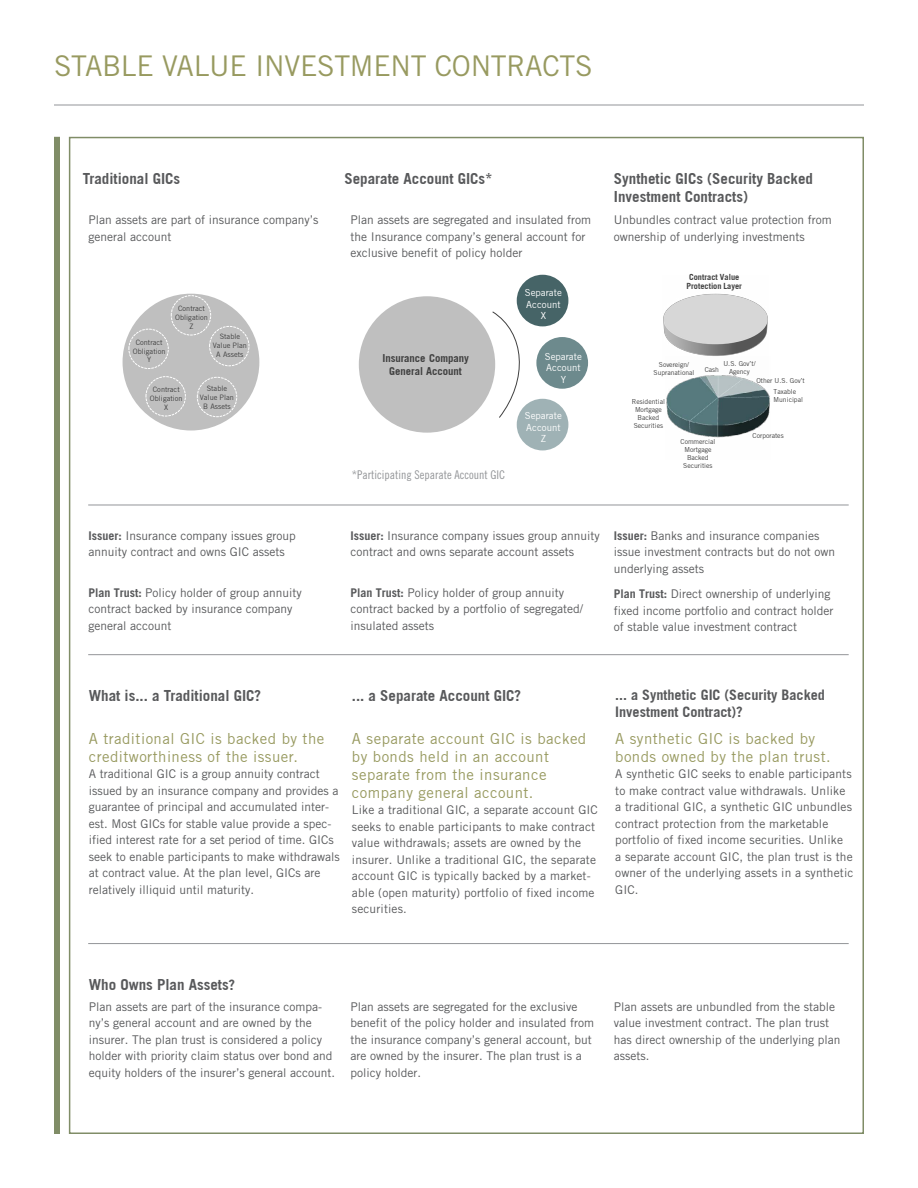
<style>
.page{position:relative;width:918px;height:1188px;background:#fff}
.page>*{position:absolute;margin:0;border:0;box-sizing:border-box;transform-origin:0 0}
.t1{font:28.5px "Trade Gothic LT Std";letter-spacing:-.01em;color:#989a60}
.t2{font:15px/18px "Trade Gothic";letter-spacing:.03em;color:#989a60}
.t3{font:700 15px/18px "Trade Gothic";color:#58595b}
.t4{font:700 14.25px/17.1px "Trade Gothic";color:#58595b}
.t5{font:12px/16.5px "Trade Gothic LT Std";color:#58595b}
.t6{font:12px "Trade Gothic LT Std Cn 18";color:#939598}
.t7{font:700 10.8px/12.9px "Trade Gothic";letter-spacing:-.005em;color:#404040;text-align:center}
.t8{font:9.6px/11.6px "Trade Gothic";color:#fff;text-align:center}
.t9{font:700 8.25px/9.9px "Trade Gothic";color:#404040;text-align:center}
.t10{font:7.35px/8.7px "Trade Gothic";letter-spacing:.005em;color:#404040;text-align:center}
.t11{font:6.75px/8.1px "Trade Gothic";color:#404040;text-align:center}
.s1{font-weight:700}
.s2{font-size:14.25px}
</style>
<div class="page">
<img style="left:666px;top:379px;width:104px;height:59px">
<img style="left:663px;top:293px;width:105px;height:86px">
<div style="left:54px;top:137px;width:6px;height:997px;background:#808d67"></div>
<hr style="left:54px;top:105px;width:810px;height:1px;background:#939598">
<div style="left:123px;top:294px;width:136px;height:136px;background:#bfbfbf;border-radius:50%"></div>
<div style="left:171px;top:295px;width:40px;height:40px;border:1px dashed #fff;border-radius:50%"></div>
<div style="left:128px;top:329px;width:41px;height:40px;border:1px dashed #fff;border-radius:50%"></div>
<div style="left:146px;top:376px;width:40px;height:40px;border:1px dashed #fff;border-radius:50%"></div>
<div style="left:197px;top:377px;width:40px;height:40px;border:1px dashed #fff;border-radius:50%"></div>
<div style="left:209px;top:326px;width:40px;height:40px;border:1px dashed #fff;border-radius:50%"></div>
<div style="left:359px;top:296px;width:136px;height:137px;background:#bfbfbf;border-radius:50%"></div>
<div style="left:517px;top:275px;width:51px;height:51px;background:#466467;border-radius:50%"></div>
<div style="left:536px;top:337px;width:52px;height:52px;background:#6d8a8d;border-radius:50%"></div>
<div style="left:517px;top:399px;width:51px;height:51px;background:#9fb2b5;border-radius:50%"></div>
<svg style="left:491px;top:311px;width:37px;height:108px"></svg>
<hr style="left:88px;top:943px;width:761px;height:1px;background:#939598">
<hr style="left:88px;top:654px;width:761px;height:1px;background:#939598">
<hr style="left:88px;top:505px;width:761px;height:1px;background:#939598">
<h1 class="t1" style="left:54px;top:49px;width:282px">Stable Value Investm</h1>
<h1 class="t1" style="left:373px;top:49px;width:170px">ent Contracts</h1>
<p class="t3" style="left:83px;top:169px;width:99px">Traditional GICs</p>
<p class="t3" style="left:344px;top:169px;width:150px">Separate Account GICs*</p>
<p class="t3" style="left:614px;top:169px;width:201px">Synthetic GICs (Security Backed<br>Investment Contracts)</p>
<p class="t5" style="left:89px;top:212px;width:231px">Plan assets are part of insurance company’s general account</p>
<p class="t5" style="left:350px;top:212px;width:242px">Plan assets are segregated and insulated from the Insurance company’s general account for exclusive benefit of policy holder</p>
<p class="t5" style="left:614px;top:212px;width:219px">U nbundles contract value protection from ownership of underlying investments</p>
<p class="t10" style="left:175px;top:304px;width:34px">Contract<br>Obligation<br>Z</p>
<p class="t10" style="left:213px;top:332px;width:36px">Stable<br>Value Plan<br>A Assets</p>
<p class="t10" style="left:133px;top:338px;width:34px">Contract<br>Obligation<br>Y</p>
<p class="t10" style="left:150px;top:385px;width:34px">Contract<br>Obligation<br>X</p>
<p class="t10" style="left:200px;top:384px;width:36px">Stable<br>Value Plan<br>B Assets</p>
<p class="t5" style="left:89px;top:527px;width:209px"><span class="s1">Issuer:</span> Insurance company issues group annuity contract and owns GIC assets</p>
<p class="t5" style="left:89px;top:584px;width:215px"><span class="s1">Plan Trust:</span> Policy holder of group annuity contract backed by insurance company general account</p>
<p class="t7" style="left:382px;top:352px;width:88px">Insurance Company<br>General Account</p>
<p class="t6" style="left:352px;top:468px;width:155px">*Participating Separate Account GIC</p>
<p class="t8" style="left:525px;top:287px;width:38px">Separate<br>Account<br>X</p>
<p class="t8" style="left:545px;top:350px;width:38px">Separate<br>Account<br>Y</p>
<p class="t8" style="left:525px;top:410px;width:38px">Separate<br>Account<br>Z</p>
<p class="t9" style="left:687px;top:271px;width:57px">Contract Value<br>Protection Layer</p>
<p class="t11" style="left:723px;top:360px;width:34px">U .S. Gov’t/<br>Agency</p>
<p class="t11" style="left:654px;top:360px;width:42px">Sovereign/<br>Supranational</p>
<p class="t11" style="left:632px;top:398px;width:35px">Residential<br>Mortgage<br>Backed<br>Securities</p>
<p class="t11" style="left:681px;top:438px;width:36px">Commercial<br>Mortgage<br>Backed<br>Securities</p>
<p class="t11" style="left:705px;top:365px;width:16px">Cash</p>
<p class="t11" style="left:756px;top:376px;width:50px">Other U .S. Gov’t</p>
<p class="t11" style="left:774px;top:387px;width:31px;text-align:left">Taxable<br>Municipal</p>
<p class="t11" style="left:753px;top:431px;width:33px">Corporates</p>
<p class="t5" style="left:350px;top:527px;width:251px"><span class="s1">Issuer:</span> Insurance company issues group annuity contract and owns separate account assets</p>
<p class="t5" style="left:350px;top:584px;width:234px"><span class="s1">Plan Trust:</span> Policy holder of group annuity contract backed by a portfolio of segregated/ insulated assets</p>
<p class="t5" style="left:614px;top:527px;width:223px"><span class="s1">Issuer:</span> Banks and insurance companies issue investment contracts but do not own underlying assets</p>
<p class="t5" style="left:614px;top:586px;width:221px"><span class="s1">Plan Trust:</span> Direct ownership of underlying fixed income portfolio and contract holder of stable value investment contract</p>
<p class="t3" style="left:89px;top:686px;width:174px">What is... a Traditional GIC?</p>
<p class="t3" style="left:352px;top:686px;width:171px">... a Separate Account GIC?</p>
<p class="t4" style="left:615px;top:686px;width:211px">... a Synthetic GIC (Security Backed<br>Investment Contract)?</p>
<p class="t2" style="left:89px;top:729px;width:237px">A traditional GIC is backed by the creditworthiness of the issuer.</p>
<p class="t5" style="left:89px;top:766px;width:253px">A traditional GIC is a group annuity contract issued by an insurance company and provides a guarantee of principal and accumulated inter&shy;est. Most GICs for stable value provide a spec&shy;ified interest rate for a set period of time. GICs seek to enable participants to make withdrawals at contract value. At the plan level, GICs are relatively illiquid until maturity.</p>
<p class="t2" style="left:352px;top:729px;width:236px">A separate account GIC is backed by bonds held in an account separate from the insurance company general account.</p>
<p class="t5" style="left:352px;top:802px;width:248px">Like a traditional GIC, a separate account GIC seeks to enable participants to make contract value withdrawals; assets are owned by the insurer. U nlike a traditional GIC, the separate account GIC is typically backed by a market&shy;able (open maturity) portfolio of fixed income securities.</p>
<p class="t2" style="left:615px;top:729px;width:217px">A synthetic GIC is backed by bonds owned by the plan trust.</p>
<p class="t5" style="left:615px;top:766px;width:240px">A synthetic GIC seeks to enable participants to make contract value withdrawals. U nlike a traditional GIC, a synthetic GIC unbundles contract protection from the marketable portfolio of fixed income securities. U nlike<br>a separate account GIC, the plan trust is the owner of the underlying assets in a synthetic GIC.</p>
<p class="t3" style="left:89px;top:975px;width:148px">Who Owns Plan Assets<span class="s2">?</span></p>
<p class="t5" style="left:89px;top:998px;width:248px">Plan assets are part of the insurance compa&shy;ny’s general account and are owned by the insurer. The plan trust is considered a policy holder with priority claim status over bond and equity holders of the insurer’s general account.</p>
<p class="t5" style="left:350px;top:998px;width:245px">Plan assets are segregated for the exclusive benefit of the policy holder and insulated from the insurance company’s general account, but are owned by the insurer. The plan trust is a policy holder.</p>
<p class="t5" style="left:614px;top:998px;width:228px">Plan assets are unbundled from the stable value investment contract. The plan trust has direct ownership of the underlying plan assets.</p>
</div>
